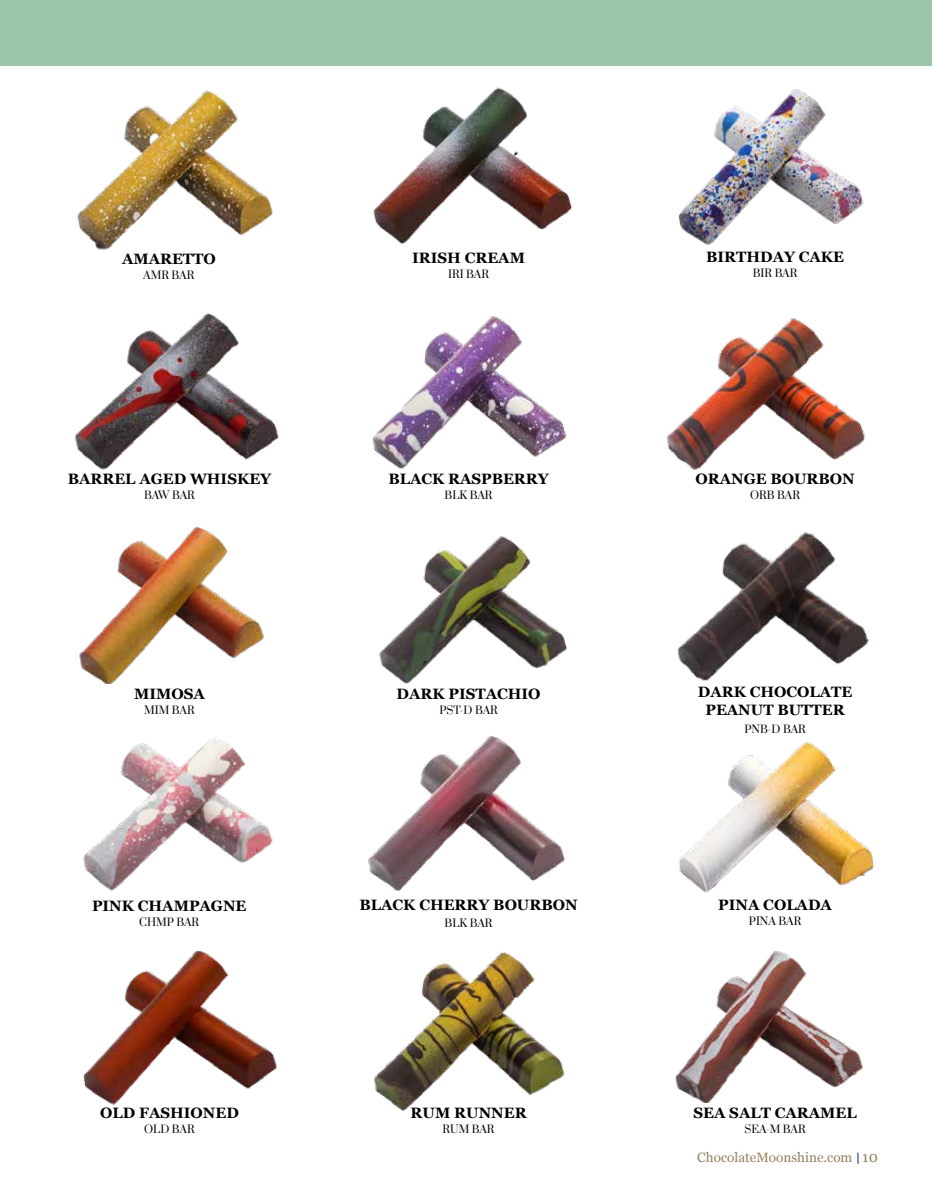
<style>
.page{position:relative;width:932px;height:1202px;background:#fff}
.page>*{position:absolute;margin:0;border:0;box-sizing:border-box;transform-origin:0 0}
.t1{font:700 15px/18px "Georgia";color:#000;text-align:center}
.t2{font:13.5px "Georgia";color:#97815e}
.t3{font:10.5px "Prata";color:#000}
.s1{font-size:15px}
</style>
<div class="page">
<div style="left:0;top:0;width:932px;height:65px;background:#9cc4a9"></div>
<img style="left:75px;top:313px;width:204px;height:157px">
<img style="left:77px;top:90px;width:196px;height:160px">
<img style="left:368px;top:736px;width:197px;height:155px">
<img style="left:373px;top:87px;width:199px;height:157px">
<img style="left:83px;top:737px;width:191px;height:154px">
<img style="left:666px;top:318px;width:200px;height:152px">
<img style="left:374px;top:952px;width:191px;height:159px">
<img style="left:678px;top:741px;width:197px;height:152px">
<img style="left:79px;top:527px;width:185px;height:156px">
<img style="left:83px;top:951px;width:194px;height:155px">
<svg style="left:857px;top:1152px;width:2px;height:12px"></svg>
<img style="left:679px;top:89px;width:185px;height:156px">
<img style="left:372px;top:316px;width:195px;height:153px">
<img style="left:379px;top:536px;width:189px;height:148px">
<img style="left:675px;top:951px;width:188px;height:151px">
<img style="left:677px;top:532px;width:193px;height:149px">
<p class="t1" style="left:122px;top:249px;width:95px">AMARETTO</p>
<p class="t3" style="left:143px;top:266px;width:53px">AMR BAR</p>
<p class="t1" style="left:412px;top:248px;width:114px">IRISH CREAM</p>
<p class="t3" style="left:448px;top:266px;width:42px">IRI BAR</p>
<p class="t1" style="left:706px;top:247px;width:139px">BIRTHDAY CAKE</p>
<p class="t3" style="left:752px;top:265px;width:46px">BIR BAR</p>
<p class="t1" style="left:68px;top:469px;width:205px">BARREL AGED WHISKEY</p>
<p class="t3" style="left:144px;top:486px;width:52px">BAW BAR</p>
<p class="t1" style="left:388px;top:469px;width:162px">BLACK RASPBERRY</p>
<p class="t3" style="left:444px;top:486px;width:49px">BLK BAR</p>
<p class="t1" style="left:695px;top:469px;width:161px">ORANGE BOURBON</p>
<p class="t3" style="left:750px;top:486px;width:51px">ORB BAR</p>
<p class="t1" style="left:134px;top:684px;width:72px">MIMOSA</p>
<p class="t3" style="left:144px;top:701px;width:52px">MIM BAR</p>
<p class="t1" style="left:396px;top:684px;width:145px">DARK PISTACHIO</p>
<p class="t3" style="left:439px;top:701px;width:60px">PST-D BAR</p>
<p class="t1" style="left:698px;top:682px;width:156px">DARK CHOCOLATE<br>PEANUT BUTTER</p>
<p class="t3" style="left:744px;top:720px;width:63px">PNB-D BAR</p>
<p class="t1" style="left:92px;top:896px;width:156px">PINK CHAMPAGNE</p>
<p class="t3" style="left:139px;top:913px;width:62px">CHMP BAR</p>
<p class="t1" style="left:359px;top:895px;width:220px">BLACK CHERRY BOURBON</p>
<p class="t3" style="left:444px;top:914px;width:49px">BLK BAR</p>
<p class="t1" style="left:718px;top:895px;width:115px">PINA COLADA</p>
<p class="t3" style="left:748px;top:912px;width:54px">PINA BAR</p>
<p class="t1" style="left:100px;top:1103px;width:140px">OLD FASHIONED</p>
<p class="t3" style="left:144px;top:1120px;width:52px">OLD BAR</p>
<p class="t1" style="left:410px;top:1102px;width:117px">RUM RUNNER</p>
<p class="t3" style="left:442px;top:1120px;width:53px">RUM BAR</p>
<p class="t1" style="left:693px;top:1102px;width:165px">SEA SALT CARAMEL</p>
<p class="t3" style="left:744px;top:1120px;width:63px">SEA-M BAR</p>
<p class="t2" style="left:697px;top:1147px;width:182px">ChocolateMoonshine.com <span class="s1">10</span></p>
</div>
